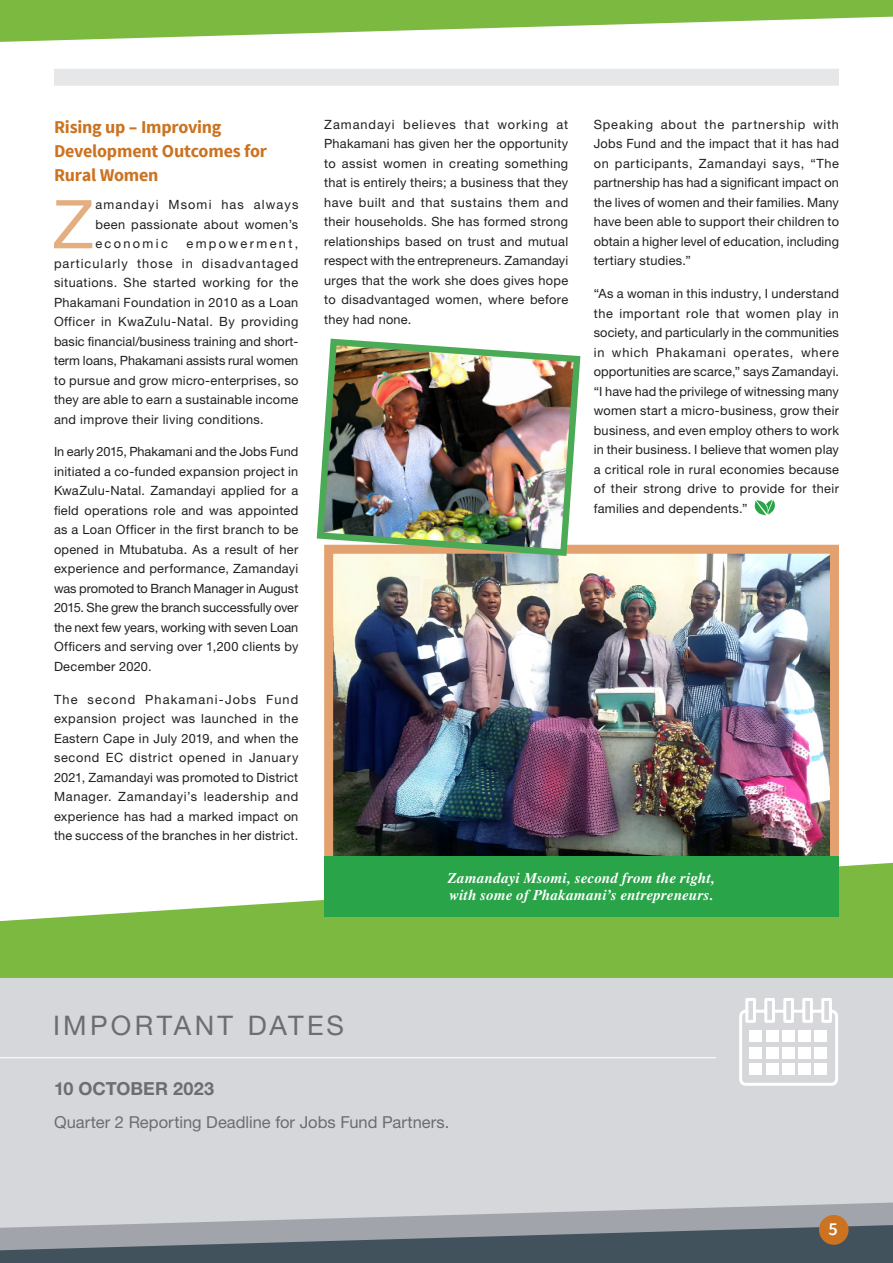
<style>
.page{position:relative;width:893px;height:1263px;background:#fff}
.page>*{position:absolute;margin:0;border:0;box-sizing:border-box;transform-origin:0 0}
.Body_text_Drop{font:67.35px "Helvetica Neue LT Std";color:#e3af80}
.ImageCaption_back{font:27px "Helvetica Neue LT Std";letter-spacing:.125em;color:#6c6d70}
.t1{font:600 18.15px "Source Sans Pro";color:#fff}
.Heading_3{font:700 18px/24px "Source Sans Pro";letter-spacing:-.01em;color:#cb7321}
.ImageCaption_back-2{font:700 18px "Helvetica Neue LT Std";letter-spacing:.005em;color:#6c6d70}
.ImageCaption_back-3{font:16.5px "Helvetica Neue LT Std";color:#6c6d70}
.Pull_out{font:italic 700 15px/16.5px "Times LT Std";letter-spacing:.015em;color:#fff}
.Body_text_plain{font:12.75px/19.5px "Helvetica Neue LT Std";letter-spacing:.02em;color:#231f20;text-align:justify}
.Body_text_Drop-2{font:12.75px/19.5px "Helvetica Neue LT Std";letter-spacing:.03em;color:#231f20;text-align:justify}
</style>
<div class="page">
<img style="left:334px;top:555px;width:495px;height:301px">
<div style="left:324px;top:545px;width:515px;height:382px;border:9px solid #e2a16e"></div>
<svg style="left:0;top:863px;width:893px;height:116px;fill:#7cb941"></svg>
<div style="left:0;top:979px;width:893px;height:284px;background:#d6d7da"></div>
<hr style="left:0;top:1057px;width:716px;height:1px;background:#fff">
<svg style="left:739px;top:998px;width:99px;height:88px"></svg>
<div style="left:750px;top:1030px;width:12px;height:12px;background:#fff"></div>
<div style="left:766px;top:1030px;width:12px;height:12px;background:#fff"></div>
<div style="left:782px;top:1030px;width:13px;height:12px;background:#fff"></div>
<div style="left:798px;top:1030px;width:13px;height:12px;background:#fff"></div>
<div style="left:814px;top:1030px;width:13px;height:12px;background:#fff"></div>
<div style="left:750px;top:1047px;width:12px;height:11px;background:#fff"></div>
<div style="left:766px;top:1047px;width:12px;height:11px;background:#fff"></div>
<div style="left:782px;top:1047px;width:13px;height:11px;background:#fff"></div>
<div style="left:798px;top:1047px;width:13px;height:11px;background:#fff"></div>
<div style="left:814px;top:1047px;width:13px;height:11px;background:#fff"></div>
<div style="left:750px;top:1063px;width:12px;height:12px;background:#fff"></div>
<div style="left:766px;top:1063px;width:12px;height:12px;background:#fff"></div>
<div style="left:782px;top:1063px;width:13px;height:12px;background:#fff"></div>
<div style="left:798px;top:1063px;width:13px;height:12px;background:#fff"></div>
<div style="left:814px;top:1063px;width:13px;height:12px;background:#fff"></div>
<svg style="left:105px;top:1202px;width:788px;height:23px"></svg>
<svg style="left:0;top:0;width:893px;height:42px"></svg>
<svg style="left:754px;top:500px;width:21px;height:15px"></svg>
<div style="left:324px;top:856px;width:515px;height:60px;background:#29a449"></div>
<svg style="left:0;top:1225px;width:893px;height:38px;background:#616d76"></svg>
<div style="left:819px;top:1215px;width:29px;height:30px;background:#cb7321;border-radius:50%"></div>
<div style="left:54px;top:69px;width:785px;height:17px;background:#e6e7e9"></div>
<img style="left:316px;top:338px;width:268px;height:221px">
<p class="Heading_3" style="left:54px;top:116px;width:215px">Rising up – Improving<br>Development Outcomes for<br>Rural Women</p>
<p class="Body_text_Drop" style="left:53px;top:184px;width:43px">Z</p>
<p class="Body_text_Drop-2" style="left:95px;top:195px;width:205px">amandayi Msomi has always been passionate about women’s economic</p>
<p class="Body_text_Drop-2" style="left:54px;top:234px;width:246px;text-indent:132px">empowerment, particularly those in disadvantaged situations. She started working for the Phakamani Foundation in 2010 as a Loan Officer in KwaZulu-Natal. By providing basic financial/business training and short&shy;term loans, Phakamani assists rural women to pursue and grow micro-enterprises, so they are able to earn a sustainable income and improve their living conditions.</p>
<p class="Body_text_plain" style="left:54px;top:442px;width:246px">In early 2015, Phakamani and the Jobs Fund initiated a co-funded expansion project in KwaZulu-Natal. Zamandayi applied for a field operations role and was appointed as a Loan Officer in the first branch to be opened in Mtubatuba. As a result of her experience and performance, Zamandayi was promoted to Branch Manager in August 2015. She grew the branch successfully over the next few years, working with seven Loan Officers and serving over 1,200 clients by December 2020.</p>
<p class="Body_text_plain" style="left:54px;top:689px;width:246px">The second Phakamani-Jobs Fund expansion project was launched in the Eastern Cape in July 2019, and when the second EC district opened in January 2021, Zamandayi was promoted to District Manager. Zamandayi’s leadership and experience has had a marked impact on the success of the branches in her district.</p>
<p class="Body_text_plain" style="left:324px;top:114px;width:246px">Zamandayi believes that working at Phakamani has given her the opportunity to assist women in creating something that is entirely theirs; a business that they have built and that sustains them and their households. She has formed strong relationships based on trust and mutual respect with the entrepreneurs. Zamandayi urges that the work she does gives hope to disadvantaged women, where before they had none.</p>
<p class="Body_text_plain" style="left:594px;top:114px;width:247px">Speaking about the partnership with Jobs Fund and the impact that it has had on participants, Zamandayi says, “The partnership has had a significant impact on the lives of women and their families. Many have been able to support their children to obtain a higher level of education, including tertiary studies.”</p>
<p class="Body_text_plain" style="left:594px;top:284px;width:247px">“As a woman in this industry, I understand the important role that women play in society, and particularly in the communities in which Phakamani operates, where opportunities are scarce,” says Zamandayi. “I have had the privilege of witnessing many women start a micro-business, grow their business, and even employ others to work in their business. I believe that women play a critical role in rural economies because of their strong drive to provide for their families and dependents.”</p>
<p class="Pull_out" style="left:448px;top:869px;width:269px">Zamandayi Msomi, second from the right, with some of Phakamani’s entrepreneurs.</p>
<p class="ImageCaption_back" style="left:53px;top:1009px;width:293px">IMPORTANT DATES</p>
<p class="ImageCaption_back-2" style="left:54px;top:1078px;width:162px">10 OCTOBER 2023</p>
<p class="ImageCaption_back-3" style="left:54px;top:1112px;width:397px">Quarter 2 Reporting Deadline for Jobs Fund Partners.</p>
<p class="t1" style="left:829px;top:1218px;width:11px">5</p>
</div>
